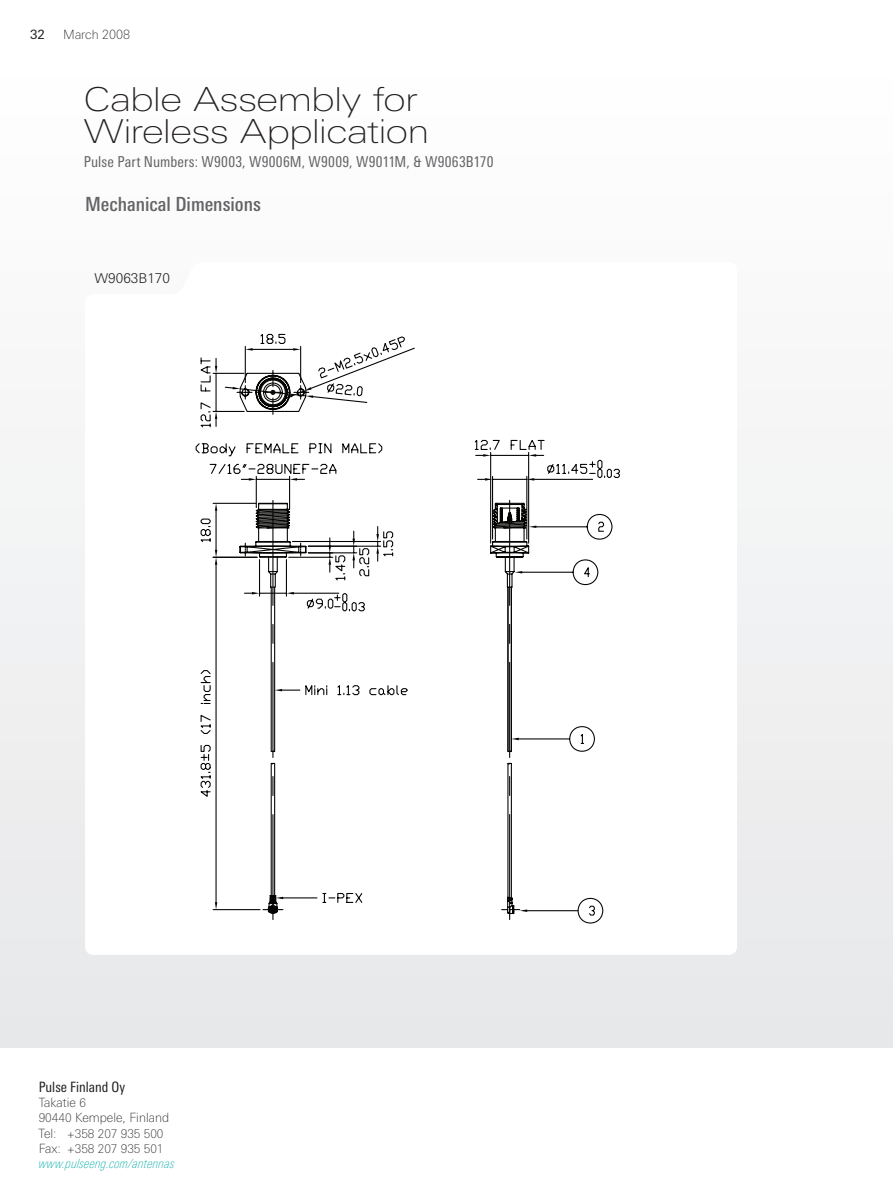
<style>
.page{position:relative;width:893px;height:1200px;background:#fff}
.page>*{position:absolute;margin:0;border:0;box-sizing:border-box;transform-origin:0 0}
.t1{font:100 33px/31.5px "Linotype Univers Extd";letter-spacing:-.01em;color:#231f20}
.t2{font:500 condensed 19.5px "Linotype Univers";color:#636366}
.t3{font:condensed 15px "Linotype Univers";letter-spacing:.02em;color:#636366}
.t4{font:condensed 14.25px "Linotype Univers";color:#231f20}
.t5{font:300 13.5px "Linotype Univers Basic";color:#231f20}
.t6{font:100 12.75px/15.3px "Linotype Univers Basic";color:#231f20}
.t7{font:italic 100 condensed 12.75px "Linotype Univers";color:#00ada8}
.t8{font:12.75px "Linotype Univers Basic";color:#231f20}
.t9{font:100 12px/15.3px "Linotype Univers Basic";color:#231f20}
.s1{font-size:12px}
.s2{font-size:12.75px}
</style>
<div class="page">
<div style="left:0;top:57px;width:893px;height:990px;background:linear-gradient(to bottom,#fff,#e7e8e9)"></div>
<svg style="left:85px;top:262px;width:652px;height:692px"></svg>
<svg style="left:160px;top:312px;width:469px;height:646px"></svg>
<svg style="left:253px;top:722px;width:351px;height:208px"></svg>
<svg style="left:198px;top:312px;width:431px;height:310px"></svg>
<p class="t8" style="left:30px;top:27px;width:16px">32</p>
<p class="t6" style="left:63px;top:27px;width:68px">March 2008</p>
<h1 class="t1" style="left:84px;top:83px;width:347px">Cable Assembly for<br>Wireless Application</h1>
<p class="t3" style="left:84px;top:152px;width:411px">Pulse Part Numbers: W9003, W9006M, W9009, W9011M, &amp; W9063B170</p>
<h2 class="t2" style="left:85px;top:192px;width:177px">Mechanical Dimensions</h2>
<p class="t5" style="left:94px;top:270px;width:77px">W9063B170</p>
<p class="t4" style="left:39px;top:1077px;width:88px">Pulse Finland Oy</p>
<p class="t6" style="left:39px;top:1094px;width:132px">Takatie <span class="s1">6<br>90440</span> Kempele, Finland</p>
<p class="t9" style="left:39px;top:1125px;width:126px"><span class="s2">Tel:</span> +358 207 935 500<br><span class="s2">Fax:</span> +358 207 935 501</p>
<p class="t7" style="left:39px;top:1155px;width:138px">www.pulseeng.com/antennas</p>
</div>
